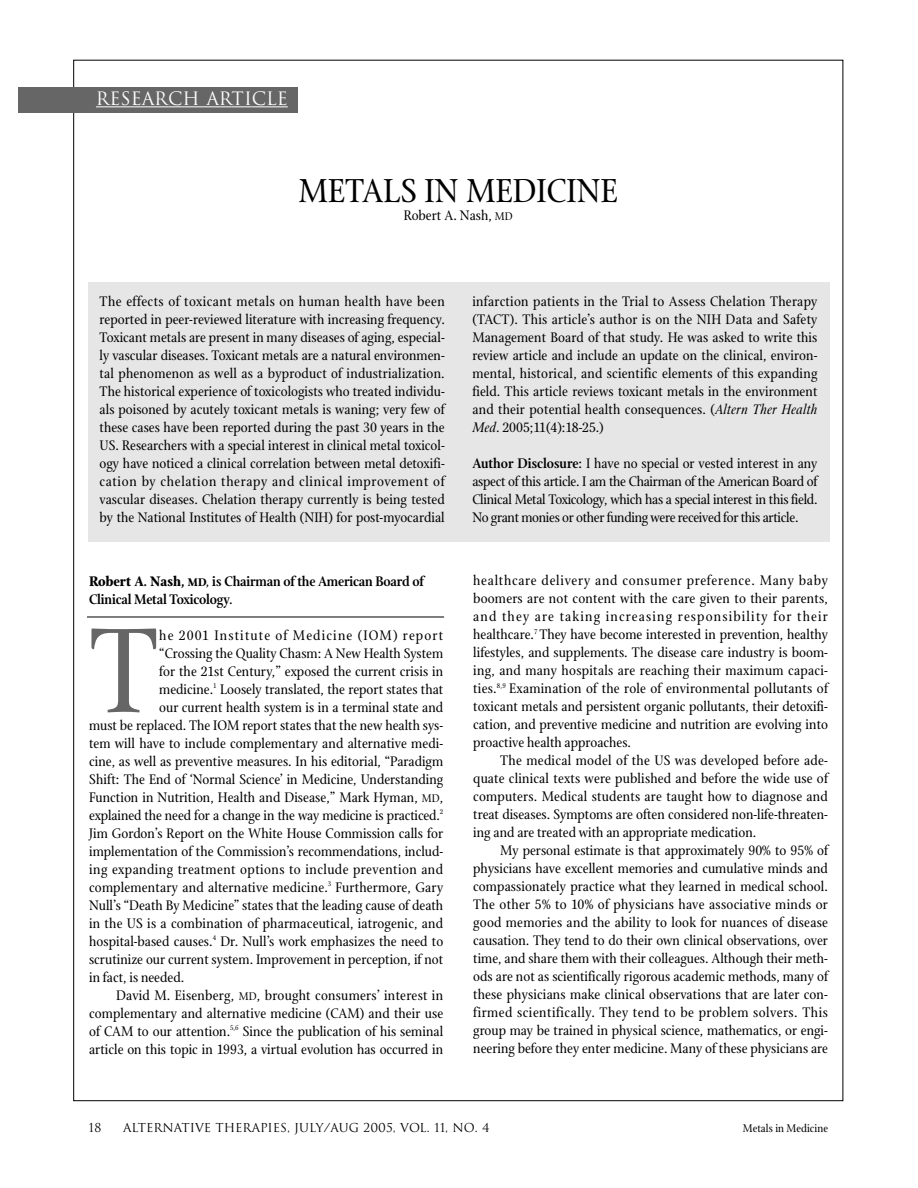
<style>
.page{position:relative;width:918px;height:1188px;background:#fff}
.page>*{position:absolute;margin:0;border:0;box-sizing:border-box;transform-origin:0 0}
.t1{font:130.2px "Stone Print";color:#666}
.t2{font:36px "Stone Print";color:#000}
.t3{font:18px "Trajan";color:#fff}
.t4{font:15px/18px "Stone Print";color:#000;text-align:justify}
.t5{font:600 15px/18px "Stone Print";letter-spacing:-.015em;color:#000}
.t6{font:15px "Stone Print";letter-spacing:.025em;color:#000}
.t7{font:15px "Stone Print";letter-spacing:.075em;color:#000}
.t8{font:12px "Trajan";color:#000}
.t9{font:12px "Stone Print";color:#000}
.s1{font-size:12px}
.s2{font-style:italic}
.s3{font-weight:600}
.s4{font-weight:700}
.s5{font-weight:700;font-size:12px}
</style>
<div class="page">
<div style="left:18px;top:87px;width:280px;height:25px;background:#666"></div>
<hr style="left:96px;top:106px;width:72px;height:1px;background:#fff">
<hr style="left:168px;top:106px;width:64px;height:1px;background:#fff">
<svg style="left:232px;top:106px;width:20px;height:1px"></svg>
<hr style="left:252px;top:106px;width:36px;height:1px;background:#fff">
<div style="left:88px;top:283px;width:742px;height:259px;background:#e6e6e6"></div>
<hr style="left:87px;top:617px;width:357px;height:1px;background:#000">
<p class="t3" style="left:96px;top:88px;width:193px">RESEARCH ARTICLE</p>
<h2 class="t2" style="left:298px;top:180px;width:321px">METALS IN MEDICINE</h2>
<p class="t4" style="left:404px;top:209px;width:110px">Robert A. Nash, <span class="s1">MD</span></p>
<p class="t4" style="left:100px;top:295px;width:347px">The effects of toxicant metals on human health have been reported in peer-reviewed literature with increasing frequency.<br>Toxicant metals are present in many diseases of aging, especial&shy;ly vascular diseases. Toxicant metals are a natural environmen&shy;tal phenomenon as well as a byproduct of industrialization.<br>The historical experience of toxicologists who treated individu&shy;als poisoned by acutely toxicant metals is waning; very few of these cases have been reported during the past 30 years in the US. Researchers with a special interest in clinical metal toxicol&shy;ogy have noticed a clinical correlation between metal detoxifi&shy;cation by chelation therapy and clinical improvement of vascular diseases. Chelation therapy currently is being tested by the National Institutes of Health (NIH) for post-myocardial</p>
<p class="t4" style="left:472px;top:295px;width:347px">infarction patients in the Trial to Assess Chelation Therapy (TACT). This article’s author is on the NIH Data and Safety Management Board of that study. He was asked to write this review article and include an update on the clinical, environ&shy;mental, historical, and scientific elements of this expanding field. This article reviews toxicant metals in the environment and their potential health consequences. (<span class="s2">Altern Ther Health Med</span>. 2005;11(4):18-25.)</p>
<p class="t4" style="left:472px;top:457px;width:347px"><span class="s3">Author Disclosure:</span> I have no special or vested interest in any aspect of this article. I am the Chairman of the American Board of Clinical Metal Toxicology, which has a special interest in this field.<br>No grant monies or other funding were received for this article.</p>
<p class="t5" style="left:89px;top:575px;width:336px"><span class="s4">Robert A. Nash,</span> <span class="s5">MD,</span> is Chairman of the American Board of<br>Clinical Metal Toxicology.</p>
<h1 class="t1" style="left:89px;top:633px;width:72px">T</h1>
<p class="t7" style="left:159px;top:631px;width:286px">he 2001 Institute of Medicine (IOM) report</p>
<p class="t4" style="left:159px;top:647px;width:286px">“Crossing the Quality Chasm: A New Health System</p>
<p class="t4" style="left:159px;top:665px;width:285px">for the 21st Century,” exposed the current crisis in</p>
<p class="t4" style="left:159px;top:683px;width:286px">medicine.<sup>1</sup> Loosely translated, the report states that</p>
<p class="t4" style="left:159px;top:701px;width:286px">our current health system is in a terminal state and</p>
<p class="t4" style="left:89px;top:719px;width:356px">must be replaced. The IOM report states that the new health sys-</p>
<p class="t4" style="left:89px;top:737px;width:356px">tem will have to include complementary and alternative medi-</p>
<p class="t4" style="left:89px;top:755px;width:356px">cine, as well as preventive measures. In his editorial, “Paradigm</p>
<p class="t4" style="left:89px;top:773px;width:356px">Shift: The End of ‘Normal Science’ in Medicine, Understanding</p>
<p class="t4" style="left:89px;top:791px;width:356px">Function in Nutrition, Health and Disease,” Mark Hyman, <span class="s1">MD</span>,</p>
<p class="t4" style="left:89px;top:809px;width:356px">explained the need for a change in the way medicine is practiced.<sup>2</sup></p>
<p class="t4" style="left:89px;top:827px;width:356px">Jim Gordon’s Report on the White House Commission calls for</p>
<p class="t4" style="left:89px;top:845px;width:356px">implementation of the Commission’s recommendations, includ-</p>
<p class="t6" style="left:89px;top:865px;width:356px">ing expanding treatment options to include prevention and</p>
<p class="t4" style="left:89px;top:881px;width:356px">complementary and alternative medicine.<sup>3</sup> Furthermore, Gary</p>
<p class="t4" style="left:89px;top:899px;width:356px">Null’s “Death By Medicine” states that the leading cause of death</p>
<p class="t4" style="left:89px;top:917px;width:356px">in the US is a combination of pharmaceutical, iatrogenic, and</p>
<p class="t4" style="left:89px;top:935px;width:356px">hospital-based causes.<sup>4</sup> Dr. Null’s work emphasizes the need to</p>
<p class="t4" style="left:89px;top:953px;width:356px">scrutinize our current system. Improvement in perception, if not</p>
<p class="t4" style="left:89px;top:971px;width:97px">in fact, is needed.</p>
<p class="t4" style="left:116px;top:989px;width:329px">David M. Eisenberg, <span class="s1">MD</span>, brought consumers’ interest in</p>
<p class="t4" style="left:89px;top:1007px;width:356px">complementary and alternative medicine (CAM) and their use</p>
<p class="t4" style="left:89px;top:1025px;width:356px">of CAM to our attention.<sup>5,6</sup> Since the publication of his seminal</p>
<p class="t4" style="left:89px;top:1043px;width:356px">article on this topic in 1993, a virtual evolution has occurred in</p>
<p class="t4" style="left:473px;top:575px;width:356px">healthcare delivery and consumer preference. Many baby boomers are not content with the care given to their parents, and they are taking increasing responsibility for their healthcare.<sup>7</sup> They have become interested in prevention, healthy lifestyles, and supplements. The disease care industry is boom&shy;ing, and many hospitals are reaching their maximum capaci&shy;ties.<sup>8,9</sup> Examination of the role of environmental pollutants of toxicant metals and persistent organic pollutants, their detoxifi&shy;cation, and preventive medicine and nutrition are evolving into proactive health approaches.</p>
<p class="t4" style="left:473px;top:755px;width:356px;text-indent:27px">The medical model of the US was developed before ade&shy;quate clinical texts were published and before the wide use of computers. Medical students are taught how to diagnose and treat diseases. Symptoms are often considered non-life-threaten&shy;ing and are treated with an appropriate medication.</p>
<p class="t4" style="left:473px;top:845px;width:356px;text-indent:27px">My personal estimate is that approximately 90% to 95% of physicians have excellent memories and cumulative minds and compassionately practice what they learned in medical school.<br>The other 5% to 10% of physicians have associative minds or good memories and the ability to look for nuances of disease causation. They tend to do their own clinical observations, over time, and share them with their colleagues. Although their meth&shy;ods are not as scientifically rigorous academic methods, many of these physicians make clinical observations that are later con&shy;firmed scientifically. They tend to be problem solvers. This group may be trained in physical science, mathematics, or engi&shy;neering before they enter medicine. Many of these physicians are</p>
<p class="t8" style="left:88px;top:1121px;width:15px">18</p>
<p class="t8" style="left:123px;top:1121px;width:368px">ALTERNATIVE THERAPIES, JULY/AUG 2005, VOL. 11, NO. 4</p>
<p class="t9" style="left:743px;top:1125px;width:87px">Metals in Medicine</p>
</div>
